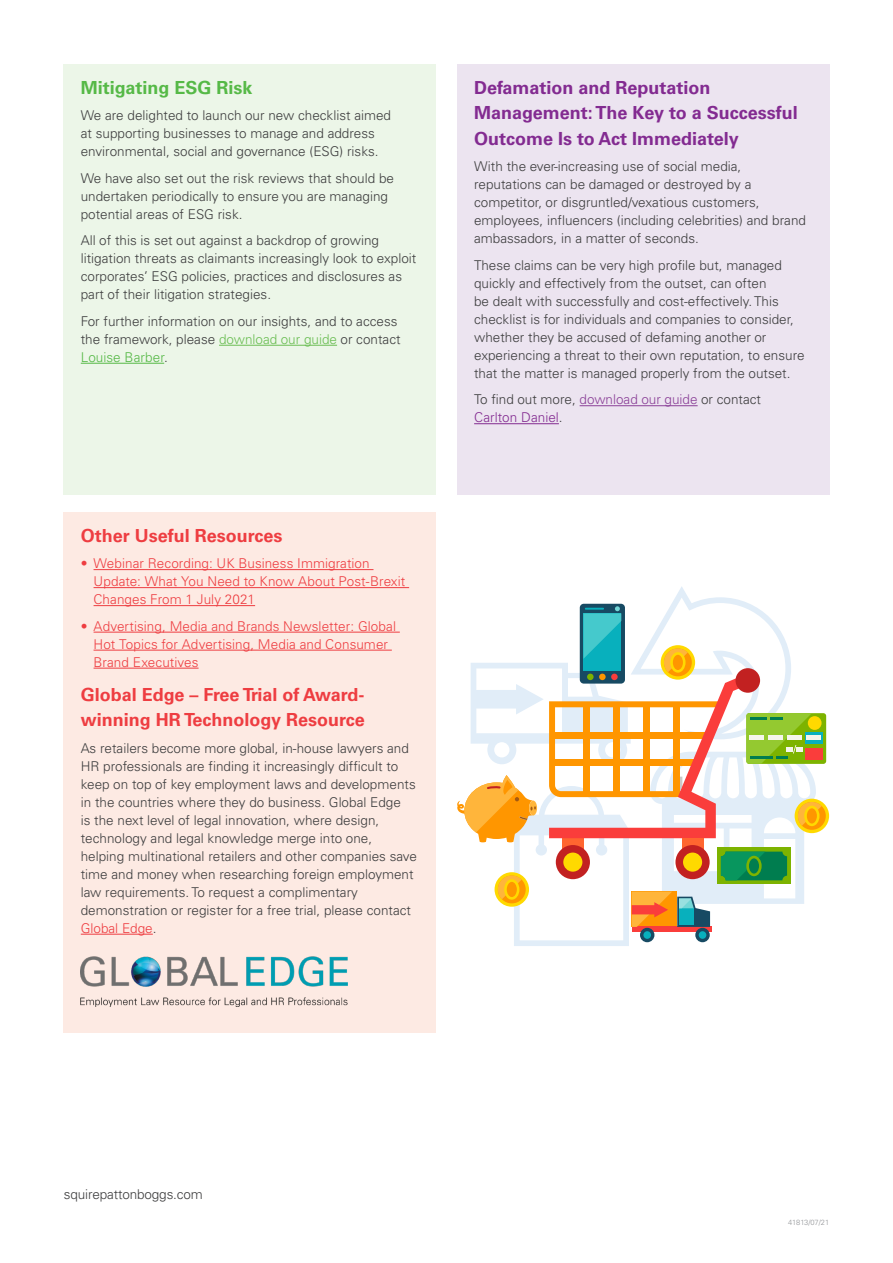
<style>
.page{position:relative;width:893px;height:1263px;background:#fff}
.page>*{position:absolute;margin:0;border:0;box-sizing:border-box;transform-origin:0 0}
.Body{font:700 18px/25.5px "Univers LTCYR 65";color:#832b91}
.Body-2{font:700 18px/25.5px "Univers LTCYR 65";color:#ee3d41}
.Body-3{font:700 18px "Univers LTCYR 65";color:#56b947}
.Body-4{font:300 13.5px/18px "Univers LTCYR 45";color:#3e3e3f}
.Bullet{font:300 13.5px/18px "Univers LTCYR 45";letter-spacing:.005em;color:#ee3d41}
.t1{font:300 7.5px "Univers LTCYR 45";color:#939598}
.s1{color:#6bbe54}
.s2{color:#56b947}
.s3{color:#ee3d41}
.s4{color:#8b4198}
.s5{color:#832b91}
</style>
<div class="page">
<div style="left:795px;top:799px;width:34px;height:34px;background:#ffd900;border-radius:50%"></div>
<div style="left:798px;top:802px;width:28px;height:28px;background:#ff9600;border-radius:50%"></div>
<svg style="left:746px;top:713px;width:80px;height:51px"></svg>
<svg style="left:457px;top:586px;width:365px;height:360px"></svg>
<div style="left:769px;top:735px;width:14px;height:5px;background:#f5f5eb"></div>
<div style="left:750px;top:735px;width:14px;height:5px;background:#f5f5eb"></div>
<div style="left:64px;top:64px;width:372px;height:431px;background:#ecf6e8"></div>
<hr style="left:219px;top:345px;width:118px;height:1px;background:#6bbe54">
<hr style="left:81px;top:363px;width:83px;height:1px;background:#56b947">
<div style="left:64px;top:512px;width:372px;height:521px;background:#fdeae3"></div>
<hr style="left:94px;top:569px;width:279px;height:1px;background:#ee3d41">
<hr style="left:94px;top:587px;width:315px;height:1px;background:#ee3d41">
<hr style="left:94px;top:605px;width:161px;height:1px;background:#ee3d41">
<hr style="left:94px;top:632px;width:306px;height:1px;background:#ee3d41">
<hr style="left:94px;top:650px;width:298px;height:1px;background:#ee3d41">
<hr style="left:94px;top:668px;width:105px;height:1px;background:#ee3d41">
<hr style="left:81px;top:934px;width:72px;height:1px;background:#ee3d41">
<img style="left:81px;top:956px;width:267px;height:51px">
<div style="left:457px;top:64px;width:372px;height:431px;background:#ece4f0"></div>
<hr style="left:580px;top:405px;width:118px;height:1px;background:#8b4198">
<hr style="left:474px;top:423px;width:85px;height:1px;background:#832b91">
<p class="Body-3" style="left:81px;top:75px;width:173px">Mitigating ESG Risk</p>
<p class="Body-4" style="left:81px;top:106px;width:312px">We are delighted to launch our new checklist aimed at supporting businesses to manage and address environmental, social and governance (ESG) risks.</p>
<p class="Body-4" style="left:81px;top:169px;width:315px">We have also set out the risk reviews that should be undertaken periodically to ensure you are managing potential areas of ESG risk.</p>
<p class="Body-4" style="left:81px;top:231px;width:337px">All of this is set out against a backdrop of growing litigation threats as claimants increasingly look to exploit corporates’ ESG policies, practices and disclosures as part of their litigation strategies.</p>
<p class="Body-4" style="left:81px;top:312px;width:321px">For further information on our insights, and to access the framework, please <span class="s1">download our guide</span> or contact<br><span class="s2">Louise Barber</span>.</p>
<p class="Body-2" style="left:81px;top:522px;width:203px">Other Useful Resources</p>
<p class="Bullet" style="left:94px;top:554px;width:313px;text-indent:-13px">• Webinar Recording: UK Business Immigration<br>Update: What You Need to Know About Post-Brexit<br>Changes From 1 July 2021</p>
<p class="Bullet" style="left:94px;top:617px;width:304px;text-indent:-13px">• Advertising, Media and Brands Newsletter: Global<br>Hot Topics for Advertising, Media and Consumer<br>Brand Executives</p>
<p class="Body-2" style="left:81px;top:681px;width:285px">Global Edge – Free Trial of Award&shy;winning HR Technology Resource</p>
<p class="Body-4" style="left:81px;top:739px;width:338px">As retailers become more global, in-house lawyers and HR professionals are finding it increasingly difficult to keep on top of key employment laws and developments in the countries where they do business. Global Edge<br>is the next level of legal innovation, where design, technology and legal knowledge merge into one, helping multinational retailers and other companies save time and money when researching foreign employment law requirements. To request a complimentary demonstration or register for a free trial, please contact <span class="s3">Global Edge</span>.</p>
<p class="Body" style="left:474px;top:74px;width:325px">Defamation and Reputation<br>Management: The Key to a Successful<br>Outcome Is to Act Immediately</p>
<p class="Body-4" style="left:474px;top:157px;width:333px">With the ever-increasing use of social media, reputations can be damaged or destroyed by a competitor, or disgruntled/vexatious customers, employees, influencers (including celebrities) and brand ambassadors, in a matter of seconds.</p>
<p class="Body-4" style="left:474px;top:256px;width:332px">These claims can be very high profile but, managed quickly and effectively from the outset, can often<br>be dealt with successfully and cost-effectively. This checklist is for individuals and companies to consider, whether they be accused of defaming another or experiencing a threat to their own reputation, to ensure that the matter is managed properly from the outset.</p>
<p class="Body-4" style="left:474px;top:390px;width:288px">To find out more, <span class="s4">download our guide</span> or contact<br><span class="s5">Carlton Daniel</span>.</p>
<p class="Body-4" style="left:64px;top:1185px;width:141px">squirepattonboggs.com</p>
<p class="t1" style="left:788px;top:1217px;width:43px">41813/07/21</p>
</div>
